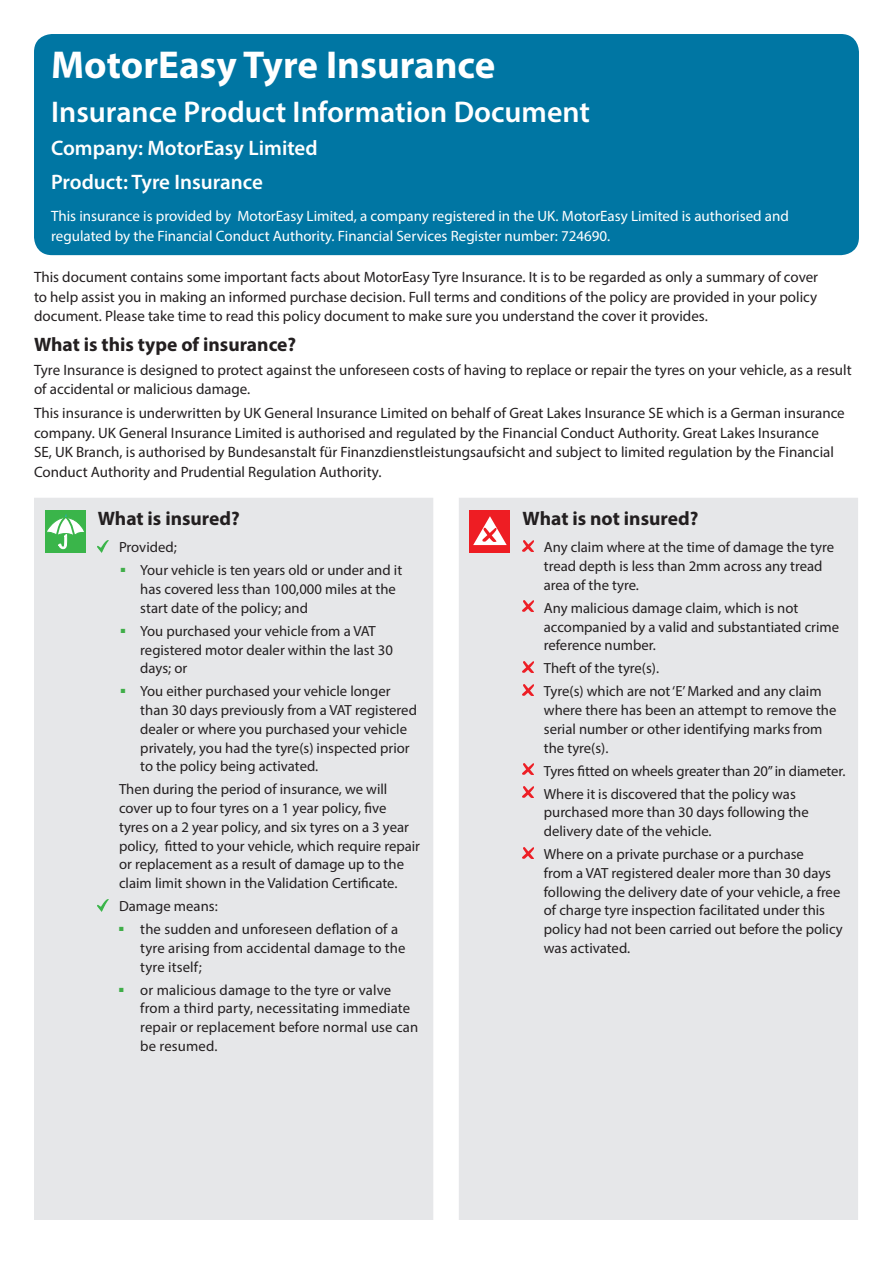
<style>
.page{position:relative;width:893px;height:1263px;background:#fff}
.page>*{position:absolute;margin:0;border:0;box-sizing:border-box;transform-origin:0 0}
.Form_title{font:700 39px "Myriad Pro";color:#fff}
.Company_Product_head{font:600 30px "Myriad Pro";color:#fff}
.Company_Product_head-2{font:600 21px "Myriad Pro";color:#fff}
.Cover_subhead{font:700 19.5px "Myriad Pro";color:#231f20}
.Form_intro{font:15px/19.5px "Myriad Pro";color:#231f20}
.Form_intro-2{font:15px/19.5px "Myriad Pro";color:#fff}
.Covered_bullets{font:14.7px/18.8px "Myriad Pro";color:#231f20}
.Covered_bullets-2{font:6px "Zapf Dingbats ITC";color:#40ae49}
</style>
<div class="page">
<div style="left:34px;top:34px;width:825px;height:221px;background:#0076a3;border-radius:18px"></div>
<div style="left:34px;top:498px;width:824px;height:722px;background:#e6e7e9"></div>
<div style="left:45px;top:510px;width:41px;height:43px;background:#3ab54a"></div>
<svg style="left:47px;top:514px;width:37px;height:35px"></svg>
<svg style="left:98px;top:540px;width:11px;height:12px"></svg>
<svg style="left:98px;top:899px;width:11px;height:12px"></svg>
<div style="left:469px;top:510px;width:41px;height:43px;background:#ee1d23"></div>
<svg style="left:473px;top:516px;width:34px;height:29px"></svg>
<svg style="left:523px;top:540px;width:10px;height:11px"></svg>
<svg style="left:523px;top:601px;width:10px;height:11px"></svg>
<svg style="left:523px;top:661px;width:10px;height:11px"></svg>
<svg style="left:523px;top:684px;width:10px;height:11px"></svg>
<svg style="left:523px;top:764px;width:10px;height:10px"></svg>
<svg style="left:523px;top:787px;width:10px;height:10px"></svg>
<svg style="left:523px;top:847px;width:10px;height:11px"></svg>
<p class="Form_title" style="left:51px;top:40px;width:446px">MotorEasy Tyre Insurance</p>
<p class="Company_Product_head" style="left:51px;top:92px;width:540px">Insurance Product Information Document</p>
<p class="Company_Product_head-2" style="left:51px;top:135px;width:268px">Company: MotorEasy Limited</p>
<p class="Company_Product_head-2" style="left:51px;top:169px;width:213px">Product: Tyre Insurance</p>
<p class="Form_intro-2" style="left:51px;top:206px;width:739px">This insurance is provided by MotorEasy Limited, a company registered in the UK. MotorEasy Limited is authorised and regulated by the Financial Conduct Authority. Financial Services Register number: 724690.</p>
<p class="Form_intro" style="left:34px;top:267px;width:786px;text-align:justify">This document contains some important facts about MotorEasy Tyre Insurance. It is to be regarded as only a summary of cover to help assist you in making an informed purchase decision. Full terms and conditions of the policy are provided in your policy document. Please take time to read this policy document to make sure you understand the cover it provides.</p>
<p class="Cover_subhead" style="left:34px;top:332px;width:264px">What is this type of insurance?</p>
<p class="Form_intro" style="left:34px;top:360px;width:819px">Tyre Insurance is designed to protect against the unforeseen costs of having to replace or repair the tyres on your vehicle, as a result of accidental or malicious damage.</p>
<p class="Form_intro" style="left:34px;top:403px;width:812px">This insurance is underwritten by UK General Insurance Limited on behalf of Great Lakes Insurance SE which is a German insurance company. UK General Insurance Limited is authorised and regulated by the Financial Conduct Authority. Great Lakes Insurance<br>SE, UK Branch, is authorised by Bundesanstalt für Finanzdienstleistungsaufsicht and subject to limited regulation by the Financial Conduct Authority and Prudential Regulation Authority.</p>
<p class="Cover_subhead" style="left:98px;top:506px;width:144px">What is insured?</p>
<p class="Covered_bullets" style="left:119px;top:538px;width:59px">Provided;</p>
<p class="Covered_bullets-2" style="left:121px;top:567px;width:6px">■</p>
<p class="Covered_bullets" style="left:140px;top:561px;width:263px">Your vehicle is ten years old or under and it has covered less than 100,000 miles at the start date of the policy; and</p>
<p class="Covered_bullets-2" style="left:121px;top:628px;width:6px">■</p>
<p class="Covered_bullets" style="left:140px;top:621px;width:254px">You purchased your vehicle from a VAT registered motor dealer within the last 30 days; or</p>
<p class="Covered_bullets-2" style="left:121px;top:688px;width:6px">■</p>
<p class="Covered_bullets" style="left:140px;top:682px;width:278px">You either purchased your vehicle longer than 30 days previously from a VAT registered dealer or where you purchased your vehicle privately, you had the tyre(s) inspected prior to the policy being activated.</p>
<p class="Covered_bullets" style="left:119px;top:780px;width:303px">Then during the period of insurance, we will cover up to four tyres on a 1 year policy, five<br>tyres on a 2 year policy, and six tyres on a 3 year policy, fitted to your vehicle, which require repair or replacement as a result of damage up to the claim limit shown in the Validation Certificate.</p>
<p class="Covered_bullets" style="left:119px;top:897px;width:100px">Damage means:</p>
<p class="Covered_bullets" style="left:140px;top:920px;width:267px;text-indent:-21px"><sup>■</sup> the sudden and unforeseen deflation of a tyre arising from accidental damage to the tyre itself;</p>
<p class="Covered_bullets" style="left:140px;top:980px;width:279px;text-indent:-21px"><sup>■</sup> or malicious damage to the tyre or valve from a third party, necessitating immediate repair or replacement before normal use can be resumed.</p>
<p class="Cover_subhead" style="left:523px;top:506px;width:177px">What is not insured?</p>
<p class="Covered_bullets" style="left:544px;top:538px;width:292px">Any claim where at the time of damage the tyre tread depth is less than 2mm across any tread area of the tyre.</p>
<p class="Covered_bullets" style="left:544px;top:598px;width:297px">Any malicious damage claim, which is not accompanied by a valid and substantiated crime reference number.</p>
<p class="Covered_bullets" style="left:544px;top:659px;width:117px">Theft of the tyre(s).</p>
<p class="Covered_bullets" style="left:544px;top:682px;width:294px">Tyre(s) which are not ‘E’ Marked and any claim where there has been an attempt to remove the serial number or other identifying marks from the tyre(s).</p>
<p class="Covered_bullets" style="left:544px;top:761px;width:303px">Tyres fitted on wheels greater than 20” in diameter.</p>
<p class="Covered_bullets" style="left:544px;top:784px;width:266px">Where it is discovered that the policy was purchased more than 30 days following the delivery date of the vehicle.</p>
<p class="Covered_bullets" style="left:544px;top:845px;width:300px">Where on a private purchase or a purchase<br>from a VAT registered dealer more than 30 days following the delivery date of your vehicle, a free of charge tyre inspection facilitated under this policy had not been carried out before the policy was activated.</p>
</div>
